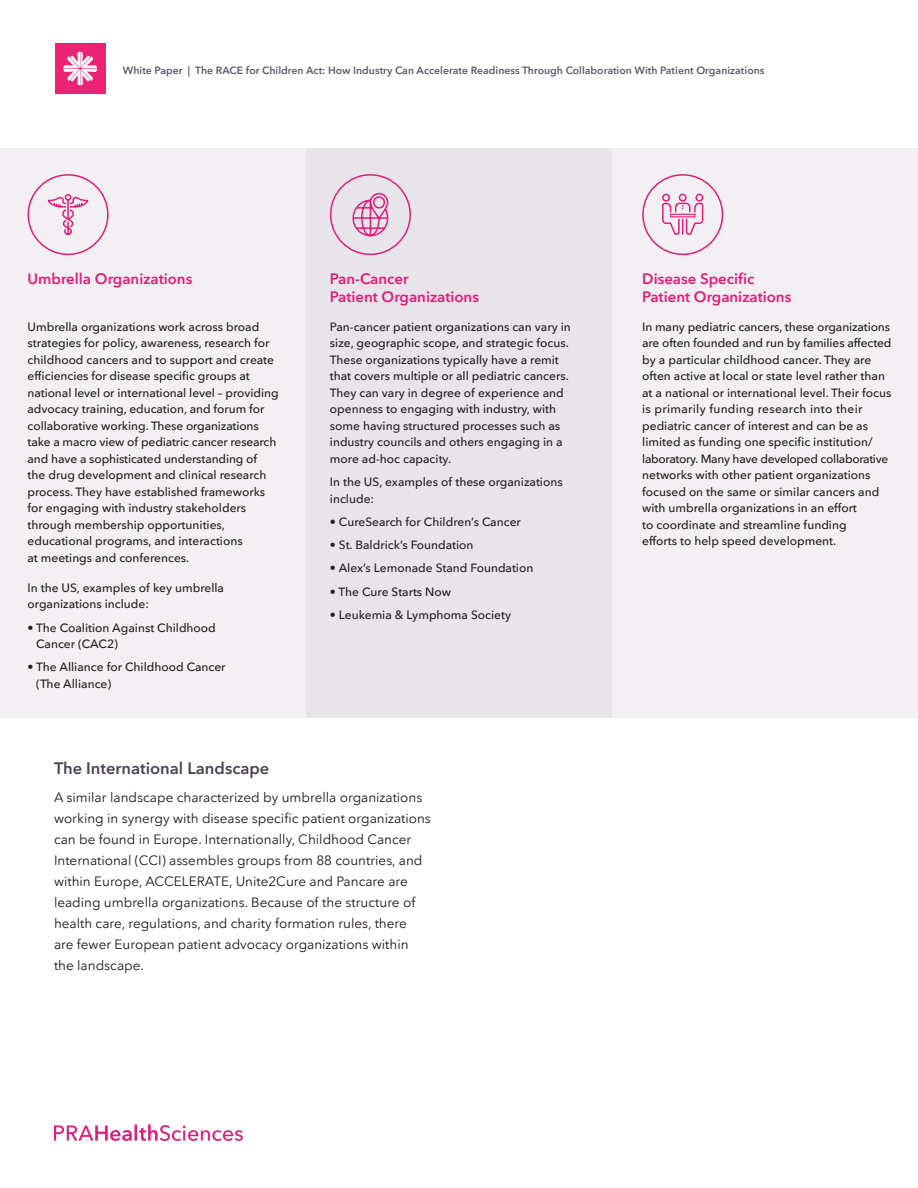
<style>
.page{position:relative;width:918px;height:1188px;background:#fff}
.page>*{position:absolute;margin:0;border:0;box-sizing:border-box;transform-origin:0 0}
.Sub-sub_headline{font:600 16.5px "PRA Sans";color:#4d4354}
.Citations_Bibliograp{font:600 15px/18px "PRA Sans";color:#e31c79}
.Body_text{font:13.5px/21px "PRA Sans";color:#1e1524}
.Citations_Bibliograp-2{font:500 12px/16.5px "PRA Sans";color:#231f20}
.Body_text-2{font:500 12px/16.5px "PRA Sans";color:#231f20}
.t1{font:600 10.5px "PRA Sans";color:#655a6c}
</style>
<div class="page">
<svg style="left:54px;top:1125px;width:78px;height:16px"></svg>
<hr style="left:134px;top:1124px;width:3px;height:17px;background:#e31c79">
<svg style="left:139px;top:1124px;width:104px;height:17px"></svg>
<div style="left:55px;top:43px;width:50px;height:51px;background:#ec2275"></div>
<svg style="left:63px;top:52px;width:34px;height:34px"></svg>
<div style="left:299px;top:148px;width:331px;height:570px;background:#e7e4ea"></div>
<div style="left:0;top:148px;width:305px;height:570px;background:#f2f0f3"></div>
<svg style="left:27px;top:174px;width:82px;height:82px"></svg>
<svg style="left:352px;top:192px;width:37px;height:45px"></svg>
<div style="left:330px;top:174px;width:81px;height:81px;border:2px solid #e31c79;border-radius:50%"></div>
<div style="left:613px;top:148px;width:305px;height:570px;background:#f2f0f3"></div>
<svg style="left:662px;top:193px;width:42px;height:42px"></svg>
<div style="left:642px;top:174px;width:81px;height:81px;border:2px solid #e31c79;border-radius:50%"></div>
<p class="t1" style="left:123px;top:64px;width:643px">White Paper | The RACE for Children Act: How Industry Can Accelerate Readiness Through Collaboration With Patient Organizations</p>
<p class="Citations_Bibliograp" style="left:28px;top:270px;width:166px">Umbrella Organizations</p>
<p class="Citations_Bibliograp" style="left:330px;top:270px;width:151px">Pan-Cancer<br>Patient Organizations</p>
<p class="Citations_Bibliograp-2" style="left:330px;top:318px;width:242px">Pan-cancer patient organizations can vary in size, geographic scope, and strategic focus.<br>These organizations typically have a remit that covers multiple or all pediatric cancers.<br>They can vary in degree of experience and openness to engaging with industry, with some having structured processes such as industry councils and others engaging in a more ad-hoc capacity.</p>
<p class="Citations_Bibliograp-2" style="left:330px;top:474px;width:234px">In the US, examples of these organizations include:</p>
<p class="Citations_Bibliograp-2" style="left:330px;top:513px;width:193px">• CureSearch for Children’s Cancer</p>
<p class="Citations_Bibliograp-2" style="left:330px;top:537px;width:145px">• St. Baldrick’s Foundation</p>
<p class="Citations_Bibliograp-2" style="left:330px;top:560px;width:205px">• Alex’s Lemonade Stand Foundation</p>
<p class="Citations_Bibliograp-2" style="left:330px;top:583px;width:123px">• The Cure Starts Now</p>
<p class="Citations_Bibliograp-2" style="left:330px;top:606px;width:183px">• Leukemia &amp; Lymphoma Society</p>
<p class="Body_text-2" style="left:28px;top:318px;width:253px">Umbrella organizations work across broad strategies for policy, awareness, research for childhood cancers and to support and create efficiencies for disease specific groups at national level or international level – providing advocacy training, education, and forum for collaborative working. These organizations take a macro view of pediatric cancer research and have a sophisticated understanding of<br>the drug development and clinical research process. They have established frameworks for engaging with industry stakeholders through membership opportunities, educational programs, and interactions<br>at meetings and conferences.</p>
<p class="Citations_Bibliograp-2" style="left:28px;top:579px;width:198px">In the US, examples of key umbrella organizations include:</p>
<p class="Citations_Bibliograp-2" style="left:36px;top:619px;width:181px;text-indent:-9px">• The Coalition Against Childhood<br>Cancer (CAC2)</p>
<p class="Citations_Bibliograp-2" style="left:36px;top:659px;width:191px;text-indent:-9px">• The Alliance for Childhood Cancer (The Alliance)</p>
<p class="Sub-sub_headline" style="left:54px;top:758px;width:217px">The International Landscape</p>
<p class="Body_text" style="left:54px;top:786px;width:378px">A similar landscape characterized by umbrella organizations working in synergy with disease specific patient organizations can be found in Europe. Internationally, Childhood Cancer International (CCI) assembles groups from 88 countries, and within Europe, ACCELERATE, Unite2Cure and Pancare are leading umbrella organizations. Because of the structure of health care, regulations, and charity formation rules, there<br>are fewer European patient advocacy organizations within the landscape.</p>
<p class="Citations_Bibliograp" style="left:642px;top:270px;width:151px">Disease Specific<br>Patient Organizations</p>
<p class="Citations_Bibliograp-2" style="left:642px;top:318px;width:251px">In many pediatric cancers, these organizations are often founded and run by families affected by a particular childhood cancer. They are often active at local or state level rather than at a national or international level. Their focus is primarily funding research into their pediatric cancer of interest and can be as limited as funding one specific institution/ laboratory. Many have developed collaborative networks with other patient organizations focused on the same or similar cancers and with umbrella organizations in an effort<br>to coordinate and streamline funding<br>efforts to help speed development.</p>
</div>
